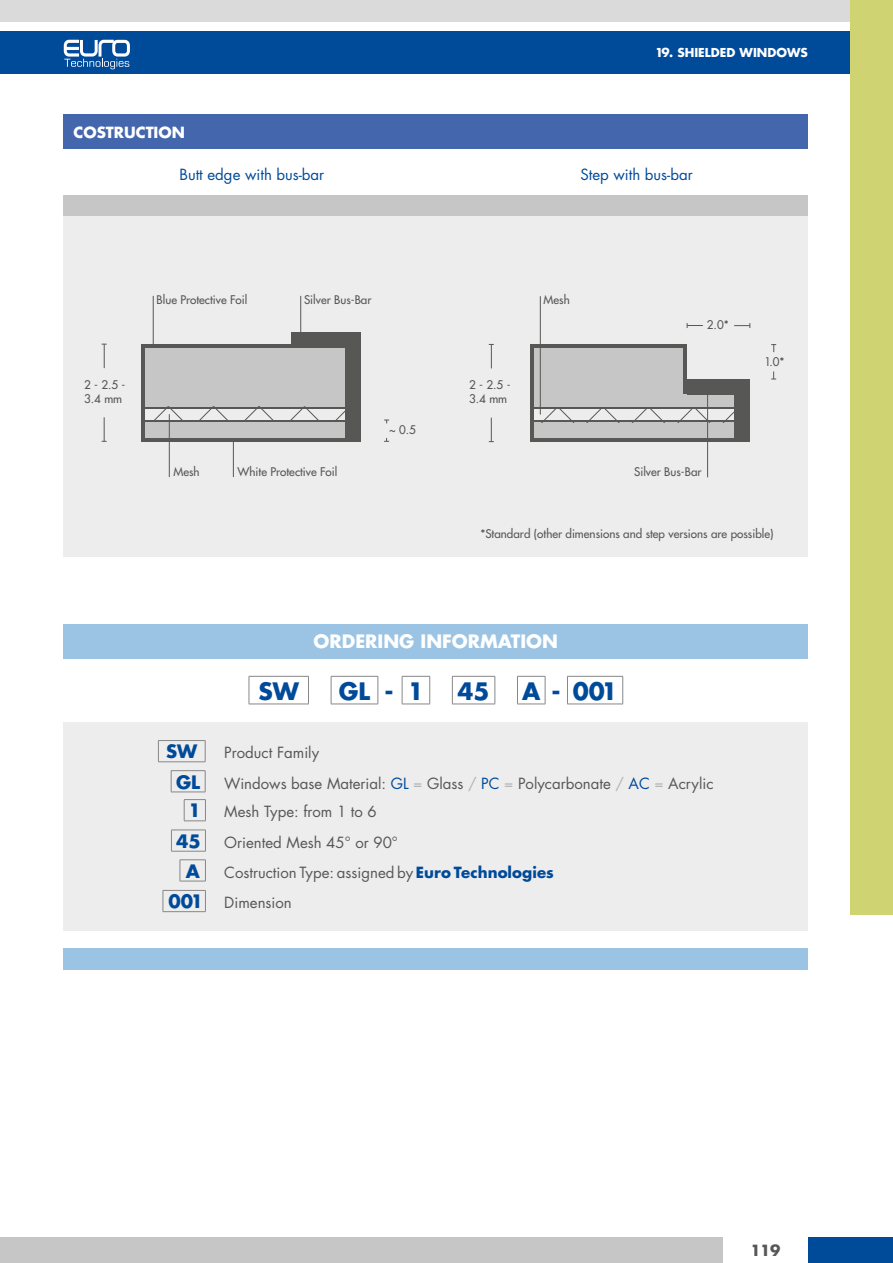
<style>
.page{position:relative;width:893px;height:1263px;background:#fff}
.page>*{position:absolute;margin:0;border:0;box-sizing:border-box;transform-origin:0 0}
.t1{font:700 23.4px "Futura";color:#004a9a}
.t2{font:700 18px "Futura";color:#fff}
.t3{font:700 18px/30.2px "Futura";color:#004a9a;text-align:center}
.t4{font:15px/30.3px "Futura";color:#575756}
.t5{font:15px "Futura";color:#004a9a}
.t6{font:700 15px "Futura";color:#fff}
.t7{font:700 15px "Futura";color:#575756}
.t8{font:700 12px "Futura";color:#fff}
.t9{font:11.7px/14px "Futura";color:#575756}
.s1{color:#004a9a}
.s2{color:#b3b2b2}
.s3{font-weight:700;color:#004a9a}
</style>
<div class="page">
<div style="left:0;top:31px;width:893px;height:43px;background:#004a9a"></div>
<div style="left:0;top:1237px;width:723px;height:26px;background:#c6c6c6"></div>
<div style="left:0;top:0;width:893px;height:21px;background:#dadada"></div>
<div style="left:808px;top:1237px;width:85px;height:26px;background:#004a9a"></div>
<svg style="left:64px;top:40px;width:66px;height:29px"></svg>
<div style="left:850px;top:0;width:43px;height:914px;background:#d0d372"></div>
<div style="left:64px;top:722px;width:744px;height:208px;background:#ededed"></div>
<hr style="left:158px;top:740px;width:47px;height:1px;background:#878787">
<svg style="left:158px;top:741px;width:1px;height:20px"></svg>
<hr style="left:158px;top:761px;width:47px;height:1px;background:#878787">
<svg style="left:205px;top:741px;width:1px;height:21px"></svg>
<hr style="left:171px;top:770px;width:34px;height:1px;background:#878787">
<hr style="left:171px;top:792px;width:34px;height:1px;background:#878787">
<svg style="left:171px;top:771px;width:1px;height:21px"></svg>
<svg style="left:205px;top:771px;width:1px;height:21px"></svg>
<hr style="left:163px;top:890px;width:43px;height:1px;background:#878787">
<hr style="left:163px;top:911px;width:43px;height:1px;background:#878787">
<svg style="left:163px;top:891px;width:1px;height:20px"></svg>
<svg style="left:205px;top:890px;width:1px;height:21px"></svg>
<hr style="left:171px;top:830px;width:35px;height:1px;background:#878787">
<svg style="left:171px;top:830px;width:1px;height:21px"></svg>
<svg style="left:205px;top:830px;width:1px;height:21px"></svg>
<hr style="left:171px;top:851px;width:35px;height:1px;background:#878787">
<svg style="left:184px;top:799px;width:22px;height:22px"></svg>
<svg style="left:180px;top:859px;width:26px;height:23px"></svg>
<div style="left:64px;top:624px;width:744px;height:34px;background:#9ac3e4"></div>
<div style="left:64px;top:948px;width:744px;height:21px;background:#9ac3e4"></div>
<hr style="left:249px;top:676px;width:60px;height:1px;background:#878787">
<svg style="left:249px;top:676px;width:1px;height:28px"></svg>
<svg style="left:308px;top:676px;width:1px;height:28px"></svg>
<hr style="left:249px;top:704px;width:60px;height:1px;background:#878787">
<hr style="left:567px;top:676px;width:56px;height:1px;background:#878787">
<svg style="left:567px;top:676px;width:1px;height:28px"></svg>
<hr style="left:567px;top:704px;width:56px;height:1px;background:#878787">
<svg style="left:622px;top:676px;width:1px;height:28px"></svg>
<hr style="left:331px;top:676px;width:47px;height:1px;background:#878787">
<svg style="left:331px;top:676px;width:1px;height:28px"></svg>
<svg style="left:378px;top:676px;width:1px;height:28px"></svg>
<hr style="left:331px;top:704px;width:47px;height:1px;background:#878787">
<svg style="left:402px;top:676px;width:28px;height:29px"></svg>
<svg style="left:517px;top:676px;width:29px;height:29px"></svg>
<hr style="left:452px;top:676px;width:43px;height:1px;background:#878787">
<svg style="left:452px;top:676px;width:1px;height:28px"></svg>
<svg style="left:495px;top:676px;width:1px;height:28px"></svg>
<hr style="left:452px;top:704px;width:43px;height:1px;background:#878787">
<div style="left:64px;top:115px;width:744px;height:34px;background:#4366ad"></div>
<div style="left:64px;top:195px;width:744px;height:22px;background:#c6c6c6"></div>
<div style="left:64px;top:217px;width:744px;height:340px;background:#ededed"></div>
<div style="left:141px;top:344px;width:219px;height:63px;background:#c6c6c6"></div>
<div style="left:141px;top:422px;width:219px;height:19px;background:#c6c6c6"></div>
<hr style="left:153px;top:296px;width:1px;height:51px;background:#575756">
<hr style="left:300px;top:296px;width:1px;height:51px;background:#575756">
<hr style="left:169px;top:414px;width:1px;height:63px;background:#575756">
<hr style="left:233px;top:441px;width:1px;height:36px;background:#575756">
<div style="left:291px;top:332px;width:69px;height:15px;background:#575756"></div>
<div style="left:345px;top:332px;width:15px;height:109px;background:#575756"></div>
<hr style="left:141px;top:344px;width:219px;height:3px;background:#575756">
<hr style="left:141px;top:438px;width:219px;height:3px;background:#575756">
<hr style="left:141px;top:344px;width:4px;height:97px;background:#575756">
<svg style="left:145px;top:407px;width:200px;height:15px"></svg>
<div style="left:687px;top:422px;width:63px;height:20px;background:#c6c6c6"></div>
<div style="left:687px;top:389px;width:63px;height:20px;background:#c6c6c6"></div>
<div style="left:531px;top:345px;width:156px;height:62px;background:#c6c6c6"></div>
<div style="left:531px;top:422px;width:156px;height:20px;background:#c6c6c6"></div>
<div style="left:687px;top:379px;width:63px;height:15px;background:#575756"></div>
<div style="left:735px;top:379px;width:15px;height:63px;background:#575756"></div>
<hr style="left:531px;top:345px;width:156px;height:3px;background:#575756">
<hr style="left:531px;top:438px;width:219px;height:4px;background:#575756">
<hr style="left:531px;top:345px;width:3px;height:97px;background:#575756">
<hr style="left:684px;top:345px;width:3px;height:49px;background:#575756">
<svg style="left:534px;top:407px;width:201px;height:15px"></svg>
<svg style="left:384px;top:438px;width:5px;height:4px"></svg>
<svg style="left:102px;top:417px;width:5px;height:25px"></svg>
<svg style="left:102px;top:344px;width:5px;height:24px"></svg>
<hr style="left:540px;top:296px;width:1px;height:118px;background:#575756">
<hr style="left:707px;top:389px;width:1px;height:88px;background:#575756">
<svg style="left:771px;top:371px;width:5px;height:9px"></svg>
<svg style="left:771px;top:344px;width:5px;height:8px"></svg>
<svg style="left:489px;top:418px;width:5px;height:24px"></svg>
<svg style="left:489px;top:344px;width:5px;height:24px"></svg>
<svg style="left:734px;top:323px;width:16px;height:5px"></svg>
<svg style="left:687px;top:323px;width:16px;height:5px"></svg>
<p class="t8" style="left:655px;top:44px;width:154px">19. SHIELDED WINDOWS</p>
<p class="t6" style="left:74px;top:122px;width:21px">COSTRUCTION</p>
<p class="t5" style="left:179px;top:164px;width:146px">Butt edge with bus-bar</p>
<p class="t5" style="left:580px;top:164px;width:114px">Step with bus-bar</p>
<p class="t9" style="left:84px;top:377px;width:43px">2 - 2.5 -<br>3.4 mm</p>
<p class="t9" style="left:157px;top:293px;width:92px">Blue Protective Foil</p>
<p class="t9" style="left:304px;top:293px;width:69px">Silver Bus-Bar</p>
<p class="t9" style="left:173px;top:464px;width:28px">Mesh</p>
<p class="t9" style="left:238px;top:464px;width:101px">White Protective Foil</p>
<p class="t9" style="left:389px;top:423px;width:28px">~ 0.5</p>
<p class="t9" style="left:469px;top:377px;width:43px">2 - 2.5 -<br>3.4 mm</p>
<p class="t9" style="left:544px;top:293px;width:28px">Mesh</p>
<p class="t9" style="left:707px;top:317px;width:23px">2.0*</p>
<p class="t9" style="left:765px;top:355px;width:21px">1.0*</p>
<p class="t9" style="left:634px;top:465px;width:69px">Silver Bus-Bar</p>
<p class="t9" style="left:480px;top:527px;width:295px">*Standard (other dimensions and step versions are possible)</p>
<p class="t3" style="left:166px;top:736px;width:36px">SW<br>GL</p>
<p class="t3" style="left:189px;top:795px;width:14px">1</p>
<p class="t3" style="left:176px;top:825px;width:26px">45</p>
<p class="t3" style="left:186px;top:855px;width:16px">A</p>
<p class="t3" style="left:168px;top:886px;width:36px">001</p>
<p class="t2" style="left:314px;top:629px;width:29px">ORDERING</p>
<p class="t2" style="left:420px;top:629px;width:14px">INFORMATION</p>
<h1 class="t1" style="left:258px;top:674px;width:42px">SW</h1>
<h1 class="t1" style="left:339px;top:674px;width:87px">GL-1</h1>
<h1 class="t1" style="left:457px;top:674px;width:34px">45</h1>
<h1 class="t1" style="left:522px;top:674px;width:97px">A - 001</h1>
<p class="t4" style="left:224px;top:737px;width:491px">Product Family<br>Windows base Material: <span class="s1">GL</span> <span class="s2">=</span> Glass <span class="s2">/</span> <span class="s1">PC</span> <span class="s2">=</span> Polycarbonate <span class="s2">/</span> <span class="s1">AC</span> <span class="s2">=</span> Acrylic</p>
<p class="t4" style="left:224px;top:796px;width:331px">Mesh Type: from 1 to 6<br>Oriented Mesh 45° or 90°<br>Costruction Type: assigned by <span class="s3">EURO TECHNOLOGIES<br></span>Dimension</p>
<p class="t7" style="left:750px;top:1239px;width:32px">119</p>
</div>
